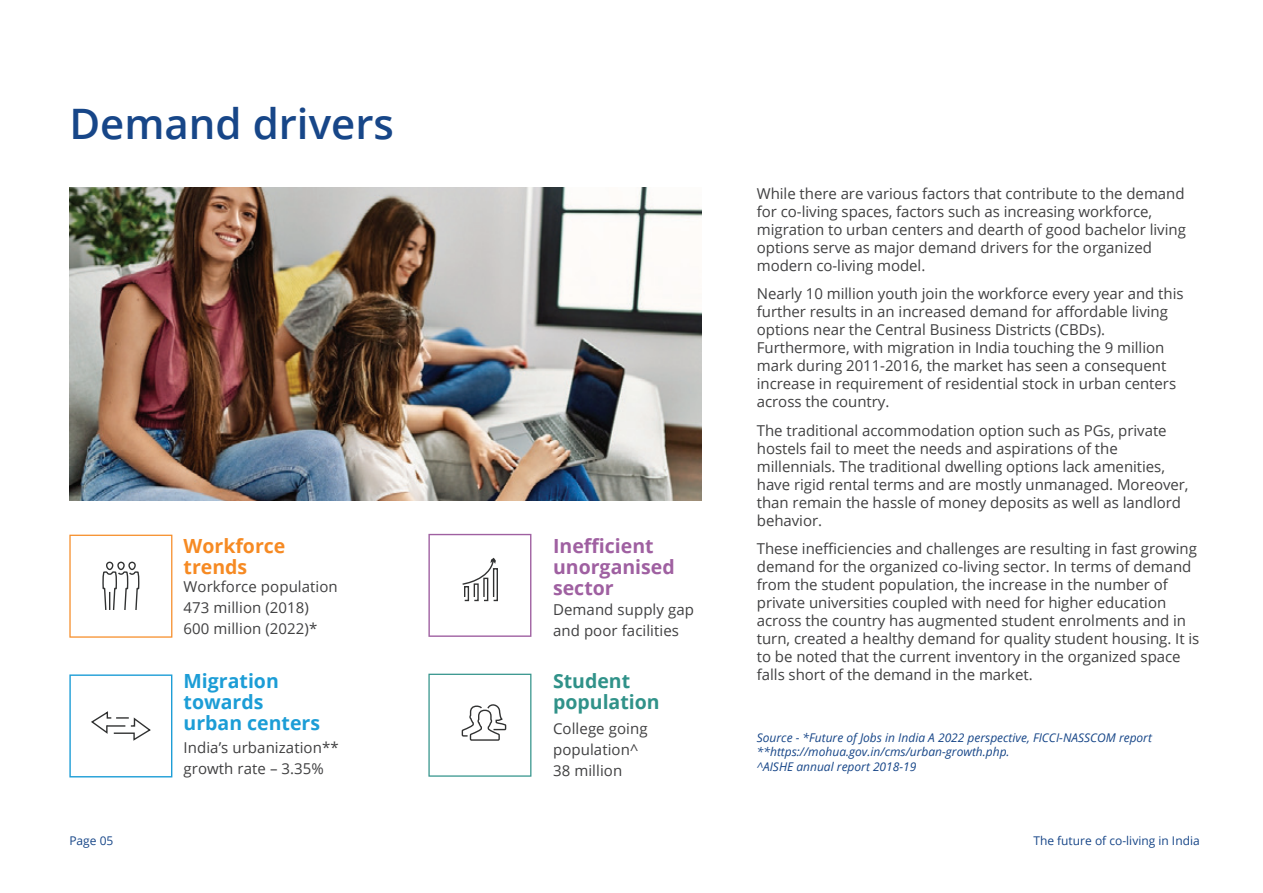
<style>
.page{position:relative;width:1263px;height:893px;background:#fff}
.page>*{position:absolute;margin:0;border:0;box-sizing:border-box;transform-origin:0 0}
.t1{font:600 42px "Open Sans";color:#174688}
.t2{font:700 19.5px/21px "Open Sans";color:#1c9dd6}
.t3{font:700 19.5px/21px "Open Sans";color:#9f60a1}
.t4{font:700 19.5px/21px "Open Sans";color:#309289}
.t5{font:700 19.5px/21px "Open Sans";color:#f68a23}
.t6{font:15px/18px "Open Sans";letter-spacing:-.005em;color:#404041}
.t7{font:italic 12px/14.4px "Open Sans";color:#174688}
.t8{font:12px "Open Sans";color:#174688}
</style>
<div class="page">
<img style="left:69px;top:187px;width:632px;height:314px">
<svg style="left:69px;top:535px;width:103px;height:103px"></svg>
<svg style="left:69px;top:674px;width:103px;height:103px"></svg>
<svg style="left:428px;top:534px;width:103px;height:103px"></svg>
<svg style="left:428px;top:674px;width:103px;height:103px"></svg>
<h1 class="t1" style="left:69px;top:95px;width:326px">Demand drivers</h1>
<h2 class="t5" style="left:184px;top:535px;width:103px">Workforce trends</h2>
<p class="t6" style="left:184px;top:575px;width:156px;line-height:21px">Workforce population<br>473 million (2018)<br>600 million (2022)*</p>
<h2 class="t2" style="left:184px;top:670px;width:138px">Migration towards urban centers</h2>
<p class="t6" style="left:184px;top:737px;width:157px;line-height:21px">India’s urbanization** growth rate – 3.35%</p>
<h2 class="t3" style="left:553px;top:535px;width:123px">Inefficient unorganised sector</h2>
<p class="t6" style="left:553px;top:599px;width:142px;line-height:21px">Demand supply gap and poor facilities</p>
<h2 class="t4" style="left:553px;top:670px;width:108px">Student population</h2>
<p class="t6" style="left:553px;top:717px;width:96px;line-height:21px">College going population^<br>38 million</p>
<p class="t6" style="left:757px;top:184px;width:430px">While there are various factors that contribute to the demand for co-living spaces, factors such as increasing workforce, migration to urban centers and dearth of good bachelor living options serve as major demand drivers for the organized modern co-living model.</p>
<p class="t6" style="left:757px;top:285px;width:428px">Nearly 10 million youth join the workforce every year and this further results in an increased demand for affordable living options near the Central Business Districts (CBDs).<br>Furthermore, with migration in India touching the 9 million mark during 2011-2016, the market has seen a consequent increase in requirement of residential stock in urban centers across the country.</p>
<p class="t6" style="left:757px;top:421px;width:433px">The traditional accommodation option such as PGs, private hostels fail to meet the needs and aspirations of the millennials. The traditional dwelling options lack amenities, have rigid rental terms and are mostly unmanaged. Moreover, than remain the hassle of money deposits as well as landlord behavior.</p>
<p class="t6" style="left:757px;top:540px;width:444px">These inefficiencies and challenges are resulting in fast growing demand for the organized co-living sector. In terms of demand from the student population, the increase in the number of private universities coupled with need for higher education across the country has augmented student enrolments and in turn, created a healthy demand for quality student housing. It is to be noted that the current inventory in the organized space falls short of the demand in the market.</p>
<p class="t7" style="left:757px;top:730px;width:397px">Source - *Future of Jobs in India A 2022 perspective, FICCI-NASSCOM report **https://mohua.gov.in/cms/urban-growth.php.<br>^AISHE annual report 2018-19</p>
<p class="t8" style="left:69px;top:832px;width:46px">Page 05</p>
<p class="t8" style="left:1033px;top:832px;width:168px">The future of co-living in India</p>
</div>
